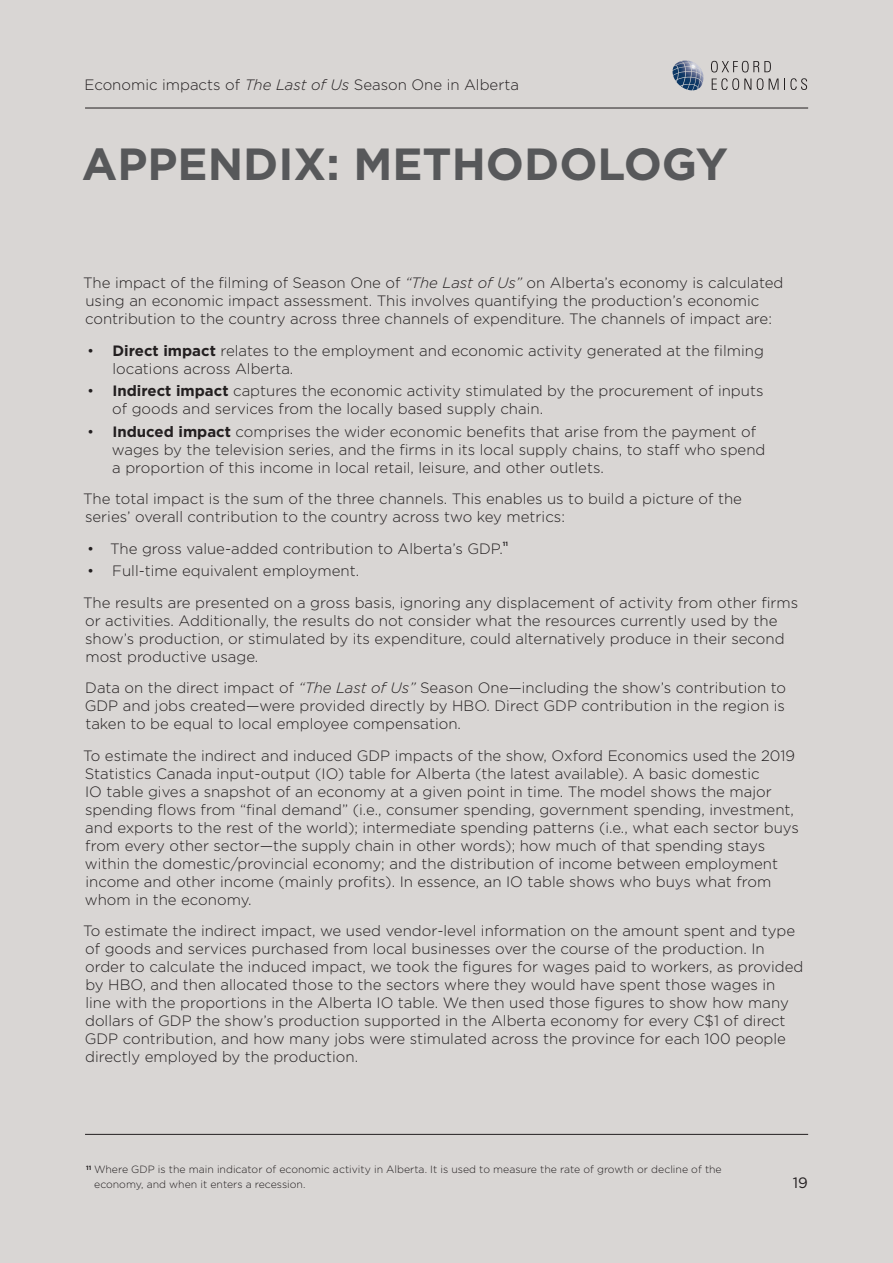
<style>
.page{position:relative;width:893px;height:1263px;background:#d9d6d4}
.page>*{position:absolute;margin:0;border:0;box-sizing:border-box;transform-origin:0 0}
.Heading1-Appendix{font:700 45px "Gotham";color:#57585a}
.Main_Body{font:300 15px/18px "Gotham";color:#231f20}
.t1{font:15px "Gotham";color:#231f20}
.Footnote{font:300 10.5px/15px "Gotham";color:#231f20}
.t2{font:700 6.15px "Gotham";color:#231f20}
.s1{font-style:italic}
.s2{font-weight:700}
</style>
<div class="page">
<hr style="left:85px;top:108px;width:723px;height:1px;background:#231f20">
<hr style="left:85px;top:1134px;width:723px;height:1px;background:#231f20">
<svg style="left:711px;top:61px;width:60px;height:11px"></svg>
<svg style="left:712px;top:78px;width:39px;height:12px"></svg>
<svg style="left:757px;top:78px;width:6px;height:12px"></svg>
<svg style="left:769px;top:79px;width:9px;height:11px"></svg>
<svg style="left:784px;top:78px;width:23px;height:12px"></svg>
<img style="left:672px;top:61px;width:31px;height:19px">
<p class="Main_Body" style="left:84px;top:75px;width:436px">Economic impacts of <span class="s1">The Last of Us</span> Season One in Alberta</p>
<p class="Heading1-Appendix" style="left:82px;top:134px;width:648px">APPENDIX: METHODOLOGY</p>
<p class="Main_Body" style="left:83px;top:274px;width:702px">The impact of the filming of Season One of <span class="s1">“The Last of Us”</span> on Alberta’s economy is calculated using an economic impact assessment. This involves quantifying the production’s economic contribution to the country across three channels of expenditure. The channels of impact are:</p>
<p class="Main_Body" style="left:113px;top:341px;width:653px;text-indent:-25px">• <span class="s2">Direct impact</span> relates to the employment and economic activity generated at the filming locations across Alberta.</p>
<p class="Main_Body" style="left:112px;top:382px;width:653px;text-indent:-25px">• <span class="s2">Indirect impact</span> captures the economic activity stimulated by the procurement of inputs of goods and services from the locally based supply chain.</p>
<p class="Main_Body" style="left:112px;top:422px;width:655px;text-indent:-25px">• <span class="s2">Induced impact</span> comprises the wider economic benefits that arise from the payment of wages by the television series, and the firms in its local supply chains, to staff who spend a proportion of this income in local retail, leisure, and other outlets.</p>
<p class="Main_Body" style="left:83px;top:490px;width:660px">The total impact is the sum of the three channels. This enables us to build a picture of the series’ overall contribution to the country across two key metrics:</p>
<p class="Main_Body" style="left:87px;top:539px;width:417px">• The gross value-added contribution to Alberta’s GDP.</p>
<p class="t2" style="left:503px;top:539px;width:7px">11</p>
<p class="Main_Body" style="left:87px;top:562px;width:274px">• Full-time equivalent employment.</p>
<p class="Main_Body" style="left:83px;top:593px;width:717px">The results are presented on a gross basis, ignoring any displacement of activity from other firms or activities. Additionally, the results do not consider what the resources currently used by the show’s production, or stimulated by its expenditure, could alternatively produce in their second most productive usage.</p>
<p class="Main_Body" style="left:85px;top:679px;width:703px;text-align:justify">Data on the direct impact of <span class="s1">“The Last of Us”</span> Season One—including the show’s contribution to GDP and jobs created—were provided directly by HBO. Direct GDP contribution in the region is taken to be equal to local employee compensation.</p>
<p class="Main_Body" style="left:83px;top:746px;width:717px">To estimate the indirect and induced GDP impacts of the show, Oxford Economics used the 2019<br>Statistics Canada input-output (IO) table for Alberta (the latest available). A basic domestic<br>IO table gives a snapshot of an economy at a given point in time. The model shows the major spending flows from “final demand” (i.e., consumer spending, government spending, investment, and exports to the rest of the world); intermediate spending patterns (i.e., what each sector buys from every other sector—the supply chain in other words); how much of that spending stays within the domestic/provincial economy; and the distribution of income between employment income and other income (mainly profits). In essence, an IO table shows who buys what from whom in the economy.</p>
<p class="Main_Body" style="left:83px;top:922px;width:722px">To estimate the indirect impact, we used vendor-level information on the amount spent and type of goods and services purchased from local businesses over the course of the production. In order to calculate the induced impact, we took the figures for wages paid to workers, as provided by HBO, and then allocated those to the sectors where they would have spent those wages in<br>line with the proportions in the Alberta IO table. We then used those figures to show how many dollars of GDP the show’s production supported in the Alberta economy for every C$1 of direct GDP contribution, and how many jobs were stimulated across the province for each 100 people directly employed by the production.</p>
<p class="Footnote" style="left:94px;top:1162px;width:629px;text-indent:-8px"><sup>11</sup> Where GDP is the main indicator of economic activity in Alberta. It is used to measure the rate of growth or decline of the economy, and when it enters a recession.</p>
<p class="t1" style="left:793px;top:1173px;width:17px">19</p>
</div>
